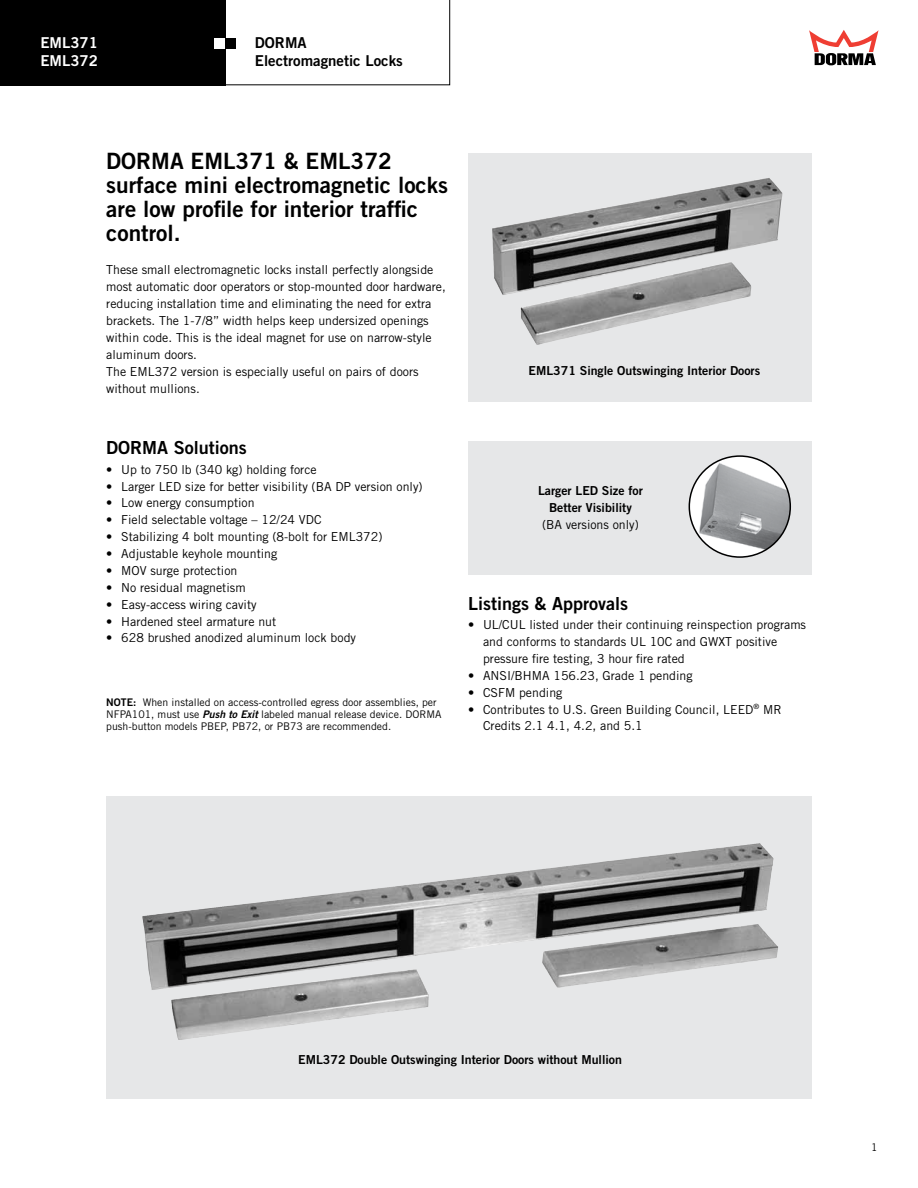
<style>
.page{position:relative;width:918px;height:1188px;background:#fff}
.page>*{position:absolute;margin:0;border:0;box-sizing:border-box;transform-origin:0 0}
.t1{font:22.5px/24px "Trade Gothic LT Std Bd 2";color:#000}
.t2{font:18px "Trade Gothic LT Std Bd 2";color:#000}
.t3{font:15px/18px "Trade Gothic LT Std Bd 2";color:#000}
.t4{font:15px/18px "Trade Gothic LT Std Bd 2";color:#fff}
.t5{font:12.3px/17px "Trade Gothic LT Std";color:#000}
.t6{font:12.3px/17px "Trade Gothic LT Std Bd 2";color:#000;text-align:center}
.t7{font:10.5px/12px "Trade Gothic LT Std";color:#000}
.s1{font-family:"Trade Gothic LT Std Bd 2"}
.s2{font-family:"Trade Gothic LT Std Bd 2 Obl"}
</style>
<div class="page">
<div style="left:468px;top:153px;width:344px;height:249px;background:#e6e7e8"></div>
<svg style="left:106px;top:796px;width:706px;height:303px;background:#cfd0d1"></svg>
<svg style="left:809px;top:30px;width:70px;height:35px"></svg>
<img style="left:492px;top:178px;width:290px;height:117px">
<img style="left:173px;top:843px;width:586px;height:70px">
<div style="left:468px;top:441px;width:344px;height:134px;background:#e6e7e8"></div>
<img style="left:689px;top:456px;width:101px;height:101px;border-radius:50px">
<div style="left:689px;top:455px;width:102px;height:103px;border:2px solid #000;border-radius:50%"></div>
<svg style="left:225px;top:0;width:225px;height:85px"></svg>
<div style="left:0;top:0;width:225px;height:85px;background:#000"></div>
<div style="left:225px;top:38px;width:11px;height:11px;background:#000"></div>
<div style="left:214px;top:38px;width:11px;height:11px;background:#fff"></div>
<p class="t4" style="left:40px;top:34px;width:59px">EML371<br>EML372</p>
<p class="t3" style="left:255px;top:34px;width:149px">DORMA<br>Electromagnetic Locks</p>
<h1 class="t1" style="left:106px;top:149px;width:343px">DORMA EML371 &amp; EML372 surface mini electromagnetic locks are low profile for interior traffic control.</h1>
<p class="t5" style="left:106px;top:261px;width:341px">These small electromagnetic locks install perfectly alongside most automatic door operators or stop-mounted door hardware, reducing installation time and eliminating the need for extra brackets. The 1-7/8” width helps keep undersized openings within code. This is the ideal magnet for use on narrow-style aluminum doors.<br>The EML372 version is especially useful on pairs of doors without mullions.</p>
<h2 class="t2" style="left:106px;top:437px;width:142px">DORMA Solutions</h2>
<p class="t5" style="left:106px;top:461px;width:212px">• Up to 750 lb (340 kg) holding force</p>
<p class="t5" style="left:106px;top:478px;width:318px">• Larger LED size for better visibility (BA DP version only)</p>
<p class="t5" style="left:106px;top:494px;width:150px">• Low energy consumption</p>
<p class="t5" style="left:106px;top:511px;width:217px">• Field selectable voltage – 12/24 VDC</p>
<p class="t5" style="left:106px;top:528px;width:278px">• Stabilizing 4 bolt mounting (8-bolt for EML372)</p>
<p class="t5" style="left:106px;top:545px;width:173px">• Adjustable keyhole mounting</p>
<p class="t5" style="left:106px;top:562px;width:133px">• MOV surge protection</p>
<p class="t5" style="left:106px;top:579px;width:141px">• No residual magnetism</p>
<p class="t5" style="left:106px;top:596px;width:152px">• Easy-access wiring cavity</p>
<p class="t5" style="left:106px;top:613px;width:172px">• Hardened steel armature nut</p>
<p class="t5" style="left:106px;top:629px;width:251px">• 628 brushed anodized aluminum lock body</p>
<p class="t7" style="left:106px;top:696px;width:337px"><span class="s1">NOTE:</span> When installed on access-controlled egress door assemblies, per<br>NFPA101, must use <span class="s2">Push to Exit</span> labeled manual release device. DORMA push-button models PBEP, PB72, or PB73 are recommended.</p>
<p class="t6" style="left:529px;top:362px;width:233px">EML371 Single Outswinging Interior Doors</p>
<p class="t6" style="left:538px;top:482px;width:106px">Larger LED Size for<br>Better Visibility</p>
<p class="t5" style="left:542px;top:516px;width:98px">(BA versions only)</p>
<h2 class="t2" style="left:468px;top:592px;width:161px">Listings &amp; Approvals</h2>
<p class="t5" style="left:483px;top:616px;width:325px;text-indent:-15px">• UL/CUL listed under their continuing reinspection programs and conforms to standards UL 10C and GWXT positive pressure fire testing, 3 hour fire rated</p>
<p class="t5" style="left:468px;top:667px;width:226px">• ANSI/BHMA 156.23, Grade 1 pending</p>
<p class="t5" style="left:468px;top:684px;width:96px">• CSFM pending</p>
<p class="t5" style="left:483px;top:701px;width:300px;text-indent:-15px">• Contributes to U.S. Green Building Council, LEED<sup>®</sup> MR<br>Credits 2.1 4.1, 4.2, and 5.1</p>
<p class="t6" style="left:298px;top:1051px;width:325px">EML372 Double Outswinging Interior Doors without Mullion</p>
<p class="t7" style="left:871px;top:1141px;width:8px">1</p>
</div>
